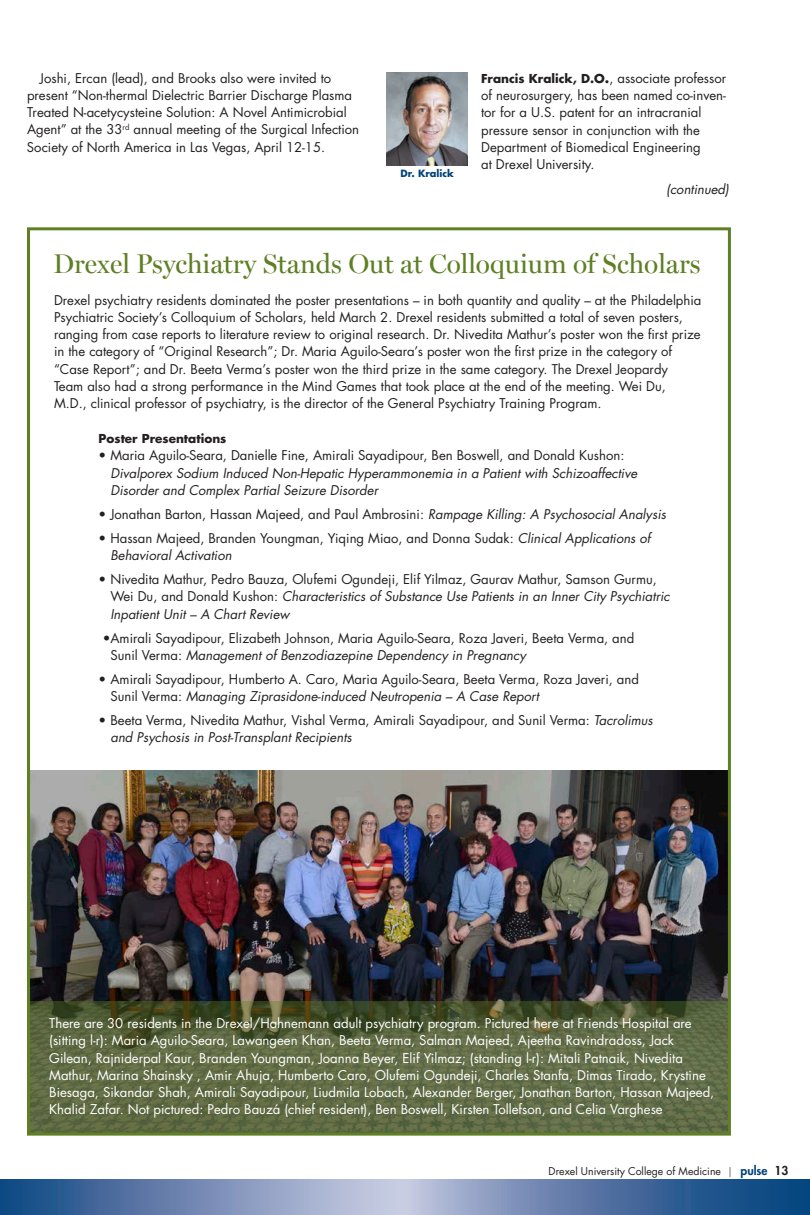
<style>
.page{position:relative;width:810px;height:1215px;background:#fff}
.page>*{position:absolute;margin:0;border:0;box-sizing:border-box;transform-origin:0 0}
.News_Headlines{font:27px "Miller Display";color:#5e7f24}
.Body_1{font:13.2px/17.2px "Futura";color:#231f20}
.Body_NoIndent{font:13.2px/17.2px "Futura";color:#231f20}
.Body_NoIndent-2{font:13.2px/17.2px "Futura";color:#fff}
.Body_1-2{font:italic 13.2px/17.2px "Futura";color:#231f20}
.Body_NoIndent-3{font:700 12px "Futura";color:#231f20}
.t1{font:10.5px "Futura";color:#231f20}
.Caption_blue_Names{font:700 9.75px "Futura";color:#01427c}
.s1{font-weight:700;font-size:12px}
.s2{font-weight:700}
.s3{font-style:normal}
.s4{font-style:italic}
.s5{font-family:"Miller Text"}
.s6{font-weight:800;font-size:12px;color:#01427c}
.s7{font-weight:800;font-size:12px}
</style>
<div class="page">
<svg style="left:0;top:1180px;width:810px;height:35px;background:#6481ad"></svg>
<img style="left:31px;top:770px;width:696px;height:231px">
<svg style="left:31px;top:1001px;width:696px;height:131px;background:#5b6540"></svg>
<div style="left:27px;top:227px;width:704px;height:909px;border:3px solid #5e7f24"></div>
<img style="left:387px;top:72px;width:81px;height:94px">
<p class="Body_1" style="left:27px;top:69px;width:334px;text-indent:13px">Joshi, Ercan (lead), and Brooks also were invited to present “Non-thermal Dielectric Barrier Discharge Plasma Treated N-acetycysteine Solution: A Novel Antimicrobial Agent” at the 33<sup>rd</sup> annual meeting of the Surgical Infection Society of North America in Las Vegas, April 12-15.</p>
<p class="Body_NoIndent" style="left:481px;top:69px;width:247px"><span class="s1">Francis Kralick, D.O</span><span class="s2">.</span>, associate professor of neurosurgery, has been named co-inven&shy;tor for a U.S. patent for an intracranial pressure sensor in conjunction with the Department of Biomedical Engineering<br>at Drexel University.</p>
<p class="Caption_blue_Names" style="left:400px;top:167px;width:55px">Dr. Kralick</p>
<p class="Body_1-2" style="left:666px;top:181px;width:64px">(continued)</p>
<p class="News_Headlines" style="left:53px;top:248px;width:649px">Drexel Psychiatry Stands Out at Colloquium of Scholars</p>
<p class="Body_NoIndent" style="left:54px;top:291px;width:649px">Drexel psychiatry residents dominated the poster presentations – in both quantity and quality – at the Philadelphia Psychiatric Society’s Colloquium of Scholars, held March 2. Drexel residents submitted a total of seven posters, ranging from case reports to literature review to original research. Dr. Nivedita Mathur’s poster won the first prize in the category of “Original Research”; Dr. Maria Aguilo-Seara’s poster won the first prize in the category of “Case Report”; and Dr. Beeta Verma’s poster won the third prize in the same category. The Drexel Jeopardy<br>Team also had a strong performance in the Mind Games that took place at the end of the meeting. Wei Du, M.D., clinical professor of psychiatry, is the director of the General Psychiatry Training Program.</p>
<p class="Body_NoIndent-3" style="left:99px;top:430px;width:129px">Poster Presentations</p>
<p class="Body_1-2" style="left:110px;top:447px;width:528px;text-indent:-12px"><span class="s3">• Maria Aguilo-Seara, Danielle Fine, Amirali Sayadipour, Ben Boswell, and Donald Kushon:<br></span>Divalporex Sodium Induced Non-Hepatic Hyperammonemia in a Patient with Schizoaffective<br>Disorder and Complex Partial Seizure Disorder</p>
<p class="Body_1" style="left:99px;top:505px;width:569px">• Jonathan Barton, Hassan Majeed, and Paul Ambrosini: <span class="s4">Rampage Killing: A Psychosocial Analysis</span></p>
<p class="Body_1" style="left:110px;top:529px;width:542px;text-indent:-12px">• Hassan Majeed, Branden Youngman, Yiqing Miao, and Donna Sudak: <span class="s4">Clinical Applications of<br>Behavioral Activation</span></p>
<p class="Body_1" style="left:110px;top:570px;width:561px;text-indent:-12px">• Nivedita Mathur, Pedro Bauza, Olufemi Ogundeji, Elif Yilmaz, Gaurav Mathur, Samson Gurmu,<br>Wei Du, and Donald Kushon: <span class="s4">Characteristics of Substance Use Patients in an Inner City Psychiatric<br>Inpatient Unit – A Chart Review</span></p>
<p class="Body_1" style="left:110px;top:629px;width:525px;text-indent:-8px">•Amirali Sayadipour, Elizabeth Johnson, Maria Aguilo-Seara, Roza Javeri, Beeta Verma, and<br>Sunil Verma: <span class="s4">Management of Benzodiazepine Dependency in Pregnancy</span></p>
<p class="Body_1" style="left:110px;top:670px;width:530px;text-indent:-12px">• Amirali Sayadipour, Humberto A. Caro, Maria Aguilo-Seara, Beeta Verma, Roza Javeri, and<br>Sunil Verma: <span class="s4">Managing Ziprasidone-induced Neutropenia – A Case Report</span></p>
<p class="Body_1" style="left:110px;top:711px;width:544px;text-indent:-12px">• Beeta Verma, Nivedita Mathur, Vishal Verma, Amirali Sayadipour, and Sunil Verma: <span class="s4">Tacrolimus and Psychosis in Post-Transplant Recipients</span></p>
<p class="Body_NoIndent-2" style="left:49px;top:1014px;width:667px">There are 30 residents in the Drexel/Hahnemann adult psychiatry program. Pictured here at Friends Hospital are (sitting l-r): Maria Aguilo-Seara, Lawangeen Khan, Beeta Verma, Salman Majeed, Ajeetha Ravindradoss, Jack Gilean, Rajniderpal Kaur, Branden Youngman, Joanna Beyer, Elif Yilmaz; (standing l-r): Mitali Patnaik, Nivedita Mathur, Marina Shainsky , Amir Ahuja, Humberto Caro, Olufemi Ogundeji, Charles Stanfa, Dimas Tirado, Krystine Biesaga, Sikandar Shah, Amirali Sayadipour, Liudmila Lobach, Alexander Berger, Jonathan Barton, Hassan Majeed, Khalid Zafar. Not pictured: Pedro Bauzá (chief resident), Ben Boswell, Kirsten Tollefson, and Celia Varghese</p>
<p class="t1" style="left:549px;top:1164px;width:241px">Drexel University College of Medicine <span class="s5">|</span> <span class="s6">pulse</span> <span class="s7">13</span></p>
</div>
